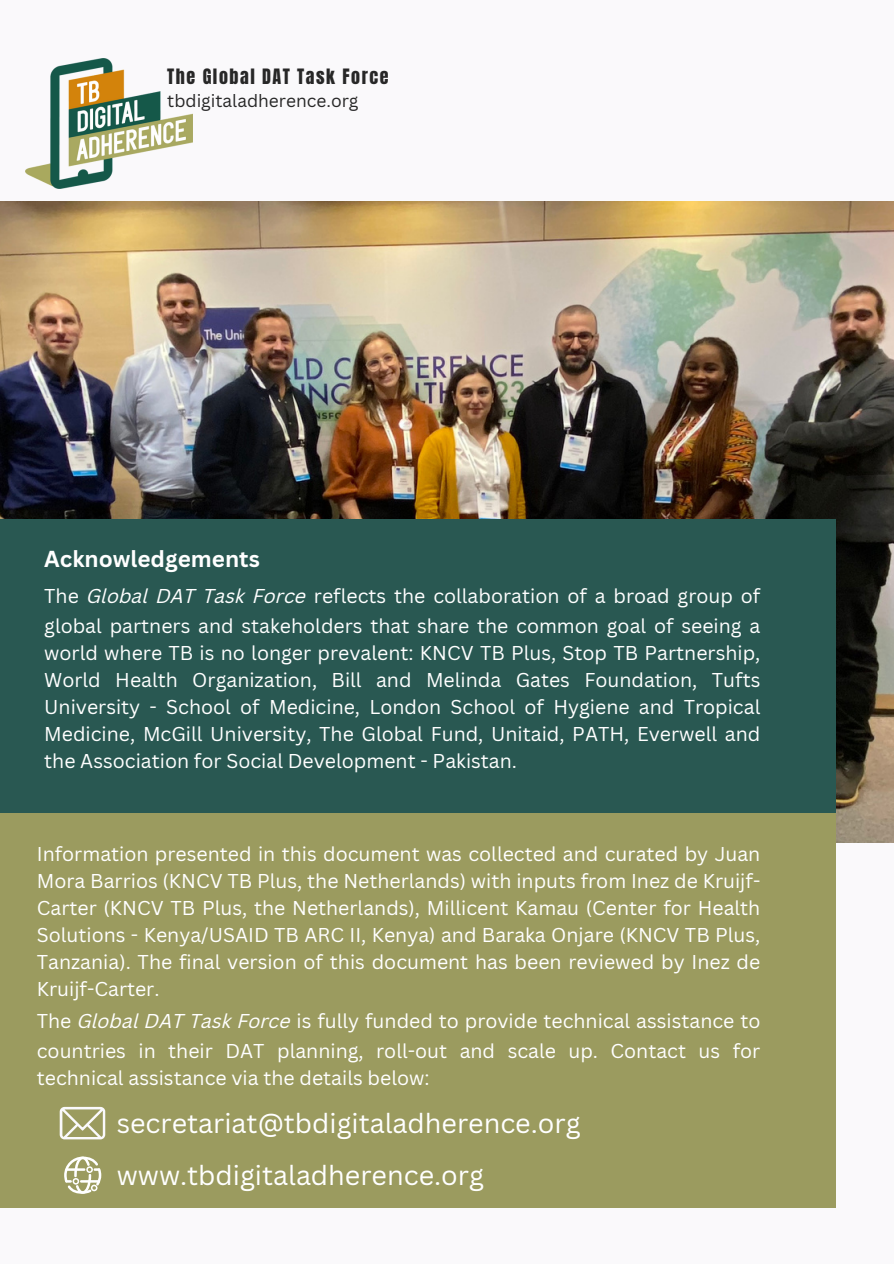
<style>
.page{position:relative;width:894px;height:1264px;background:#fff}
.page>*{position:absolute;margin:0;border:0;box-sizing:border-box;transform-origin:0 0}
.t1{font:26.85px "Canva Sans";color:#fff}
.t2{font:700 22.5px "Canva Sans";color:#fff}
.t3{font:19.5px/27px "Canva Sans";color:#fff}
.t4{font:18px "Anton";letter-spacing:.085em;color:#272727}
.t5{font:17.4px "Canva Sans";color:#272727}
.s1{font-style:italic}
</style>
<div class="page">
<div style="left:0;top:0;width:893px;height:1263px;background:#faf9fb"></div>
<img style="left:0;top:202px;width:893px;height:640px">
<div style="left:0;top:519px;width:835px;height:294px;background:#295852"></div>
<div style="left:0;top:813px;width:835px;height:394px;background:#9b9b5f"></div>
<svg style="left:64px;top:1156px;width:37px;height:37px"></svg>
<img style="left:26px;top:58px;width:166px;height:131px">
<svg style="left:60px;top:1106px;width:45px;height:33px"></svg>
<p class="t4" style="left:167px;top:64px;width:223px">The Global DAT Task Force</p>
<p class="t5" style="left:167px;top:89px;width:193px">tbdigitaladherence.org</p>
<p class="t2" style="left:44px;top:543px;width:217px">Acknowledgements</p>
<p class="t3" style="left:44px;top:580px;width:717px;line-height:30.3px">The <span class="s1">Global DAT Task Force</span> reflects the collaboration of a broad group of global partners and stakeholders that share the common goal of seeing a</p>
<p class="t3" style="left:44px;top:639px;width:717px;text-align:justify">world where TB is no longer prevalent: KNCV TB Plus, Stop TB Partnership, World Health Organization, Bill and Melinda Gates Foundation, Tufts University - School of Medicine, London School of Hygiene and Tropical Medicine, McGill University, The Global Fund, Unitaid, PATH, Everwell and the Association for Social Development - Pakistan.</p>
<p class="t3" style="left:37px;top:839px;width:724px;text-align:justify">Information presented in this document was collected and curated by Juan Mora Barrios (KNCV TB Plus, the Netherlands) with inputs from Inez de Kruijf-Carter (KNCV TB Plus, the Netherlands), Millicent Kamau (Center for Health Solutions - Kenya/USAID TB ARC II, Kenya) and Baraka Onjare (KNCV TB Plus, Tanzania). The final version of this document has been reviewed by Inez de Kruijf-Carter.</p>
<p class="t3" style="left:37px;top:1005px;width:724px;line-height:30.3px">The <span class="s1">Global DAT Task Force</span> is fully funded to provide technical assistance to countries in their DAT planning, roll-out and scale up. Contact us for</p>
<p class="t3" style="left:37px;top:1064px;width:394px">technical assistance via the details below:</p>
<h1 class="t1" style="left:117px;top:1104px;width:465px">secretariat@tbdigitaladherence.org</h1>
<h1 class="t1" style="left:117px;top:1156px;width:368px">www.tbdigitaladherence.org</h1>
</div>
